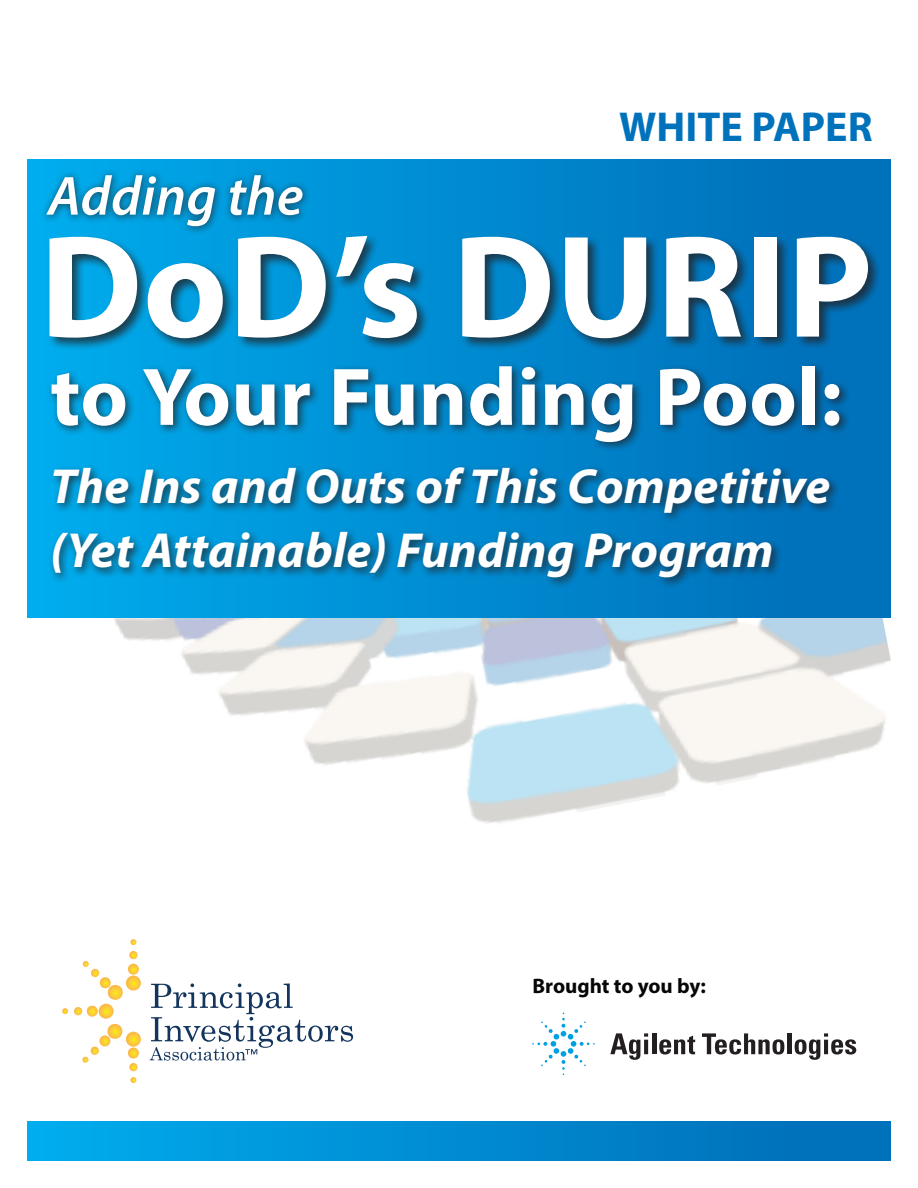
<style>
.page{position:relative;width:918px;height:1188px;background:#fff}
.page>*{position:absolute;margin:0;border:0;box-sizing:border-box;transform-origin:0 0}
.Headline{font:700 147px "Myriad Pro";letter-spacing:.005em;color:#fff}
.Headline-2{font:700 82.5px "Myriad Pro";letter-spacing:.005em;color:#fff}
.Headline-3{font:italic 600 55.5px "Myriad Pro";letter-spacing:.005em;color:#fff}
.Headline-4{font:italic 700 49.5px/64.5px "Myriad Pro";letter-spacing:.005em;color:#fff}
.Headline-5{font:700 42px "Myriad Pro";color:#0072bc}
.Headline-6{font:700 21px "Myriad Pro";letter-spacing:-.005em;color:#050605}
</style>
<div class="page">
<img style="left:114px;top:413px;width:777px;height:410px">
<div style="left:28px;top:160px;width:862px;height:458px;background:linear-gradient(to right,#00aced,#006cb7)"></div>
<svg style="left:126px;top:976px;width:15px;height:15px"></svg>
<svg style="left:130px;top:939px;width:6px;height:6px"></svg>
<svg style="left:126px;top:1032px;width:15px;height:15px"></svg>
<svg style="left:130px;top:1077px;width:6px;height:6px"></svg>
<svg style="left:99px;top:1004px;width:15px;height:15px"></svg>
<svg style="left:62px;top:1008px;width:6px;height:6px"></svg>
<svg style="left:74px;top:951px;width:65px;height:66px"></svg>
<svg style="left:82px;top:1024px;width:57px;height:47px"></svg>
<svg style="left:150px;top:983px;width:203px;height:78px"></svg>
<div style="left:28px;top:1121px;width:862px;height:39px;background:linear-gradient(to right,#00aced,#006cb7)"></div>
<div style="left:46px;top:362px;width:804px;height:227px;background:#231f20;opacity:.75"></div>
<svg style="left:610px;top:1033px;width:38px;height:27px"></svg>
<hr style="left:652px;top:1033px;width:4px;height:21px;background:#231f20">
<svg style="left:659px;top:1036px;width:36px;height:19px"></svg>
<svg style="left:702px;top:1033px;width:82px;height:22px"></svg>
<div style="left:787px;top:1033px;width:5px;height:21px;background:#231f20"></div>
<svg style="left:795px;top:1033px;width:61px;height:27px"></svg>
<svg style="left:532px;top:1013px;width:63px;height:62px"></svg>
<div style="left:40px;top:168px;width:271px;height:67px;background:#231f20;opacity:.75"></div>
<div style="left:47px;top:234px;width:835px;height:118px;background:#231f20;opacity:.75"></div>
<p class="Headline-5" style="left:619px;top:99px;width:255px">WHITE PAPER</p>
<p class="Headline-3" style="left:48px;top:161px;width:257px">Adding the</p>
<p class="Headline" style="left:40px;top:191px;width:834px">DoD’s DURIP</p>
<p class="Headline-2" style="left:50px;top:343px;width:793px">to Your Funding Pool:</p>
<p class="Headline-4" style="left:50px;top:452px;width:782px">The Ins and Outs of This Competitive (Yet Attainable) Funding Program</p>
<p class="Headline-6" style="left:533px;top:972px;width:175px">Brought to you by:</p>
</div>
